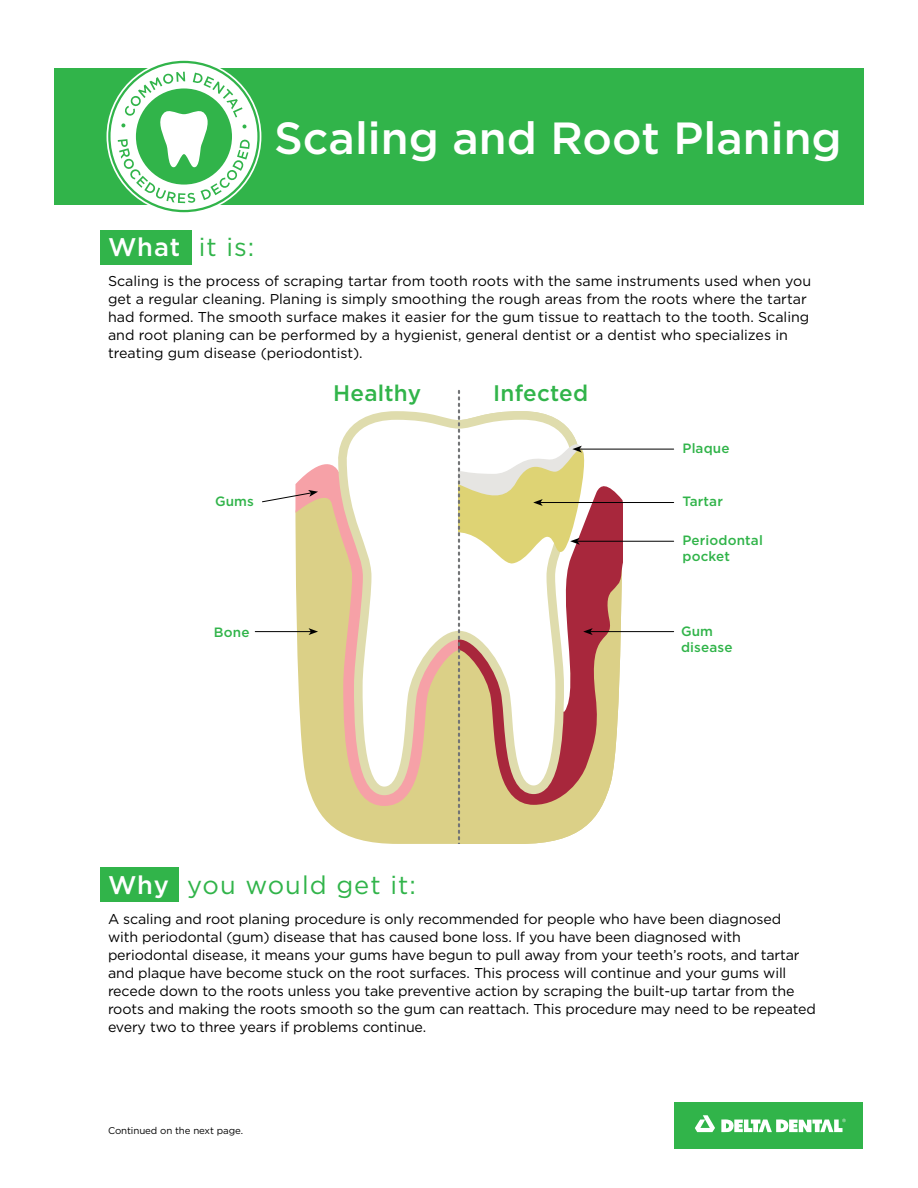
<style>
.page{position:relative;width:918px;height:1188px;background:#fff}
.page>*{position:absolute;margin:0;border:0;box-sizing:border-box;transform-origin:0 0}
.t1{font:500 45px "Gotham";color:#fff}
.t2{font:25.5px "Gotham";letter-spacing:.04em;color:#31b44a}
.t3{font:500 22.5px "Gotham";letter-spacing:.01em;color:#31b44a}
.t4{font:14.25px/18px "Gotham";letter-spacing:-.01em;color:#000}
.t5{font:500 13.5px "Gotham";letter-spacing:.01em;color:#31b44a}
.t6{font:9.75px "Gotham";letter-spacing:-.01em;color:#000}
.s1{font-weight:500;color:#fff}
</style>
<div class="page">
<div style="left:54px;top:68px;width:810px;height:136px;background:#31b44a"></div>
<div style="left:100px;top:867px;width:78px;height:35px;background:#31b44a"></div>
<div style="left:100px;top:230px;width:91px;height:35px;background:#31b44a"></div>
<svg style="left:316px;top:806px;width:142px;height:38px;background:#e0d697"></svg>
<svg style="left:295px;top:464px;width:163px;height:342px;background:#e0d196"></svg>
<svg style="left:334px;top:410px;width:124px;height:390px"></svg>
<hr style="left:540px;top:502px;width:134px;height:1px;background:#000">
<hr style="left:577px;top:541px;width:97px;height:1px;background:#000">
<hr style="left:590px;top:631px;width:84px;height:1px;background:#000">
<hr style="left:579px;top:449px;width:95px;height:1px;background:#000">
<svg style="left:458px;top:390px;width:165px;height:454px"></svg>
<svg style="left:262px;top:490px;width:56px;height:13px"></svg>
<hr style="left:255px;top:631px;width:56px;height:1px;background:#000">
<svg style="left:309px;top:628px;width:9px;height:7px"></svg>
<div style="left:674px;top:1103px;width:189px;height:46px;background:#31b44a"></div>
<svg style="left:695px;top:1115px;width:20px;height:17px"></svg>
<svg style="left:721px;top:1119px;width:125px;height:13px"></svg>
<svg style="left:109px;top:62px;width:150px;height:149px;fill:#fff"></svg>
<svg style="left:118px;top:72px;width:132px;height:131px"></svg>
<p class="t1" style="left:274px;top:109px;width:569px">Scaling and Root Planing</p>
<p class="t2" style="left:108px;top:231px;width:148px"><span class="s1">What</span> it is:</p>
<p class="t4" style="left:108px;top:272px;width:705px">Scaling is the process of scraping tartar from tooth roots with the same instruments used when you get a regular cleaning. Planing is simply smoothing the rough areas from the roots where the tartar had formed. The smooth surface makes it easier for the gum tissue to reattach to the tooth. Scaling and root planing can be performed by a hygienist, general dentist or a dentist who specializes in treating gum disease (periodontist).</p>
<p class="t5" style="left:215px;top:493px;width:40px">Gums</p>
<p class="t5" style="left:214px;top:624px;width:37px">Bone</p>
<p class="t3" style="left:333px;top:379px;width:89px">Healthy</p>
<p class="t3" style="left:493px;top:379px;width:96px">Infected</p>
<p class="t5" style="left:683px;top:439px;width:49px">Plaque</p>
<p class="t5" style="left:683px;top:493px;width:42px">Tartar</p>
<p class="t5" style="left:683px;top:532px;width:82px">Periodontal</p>
<p class="t5" style="left:683px;top:548px;width:49px">pocket</p>
<p class="t5" style="left:681px;top:622px;width:34px">Gum</p>
<p class="t5" style="left:681px;top:638px;width:53px">disease</p>
<p class="t2" style="left:108px;top:868px;width:309px"><span class="s1">Why</span> you would get it:</p>
<p class="t4" style="left:108px;top:909px;width:709px">A scaling and root planing procedure is only recommended for people who have been diagnosed<br>with periodontal (gum) disease that has caused bone loss. If you have been diagnosed with periodontal disease, it means your gums have begun to pull away from your teeth’s roots, and tartar and plaque have become stuck on the root surfaces. This process will continue and your gums will recede down to the roots unless you take preventive action by scraping the built-up tartar from the roots and making the roots smooth so the gum can reattach. This procedure may need to be repeated every two to three years if problems continue.</p>
<p class="t6" style="left:108px;top:1124px;width:137px">Continued on the next page.</p>
</div>
